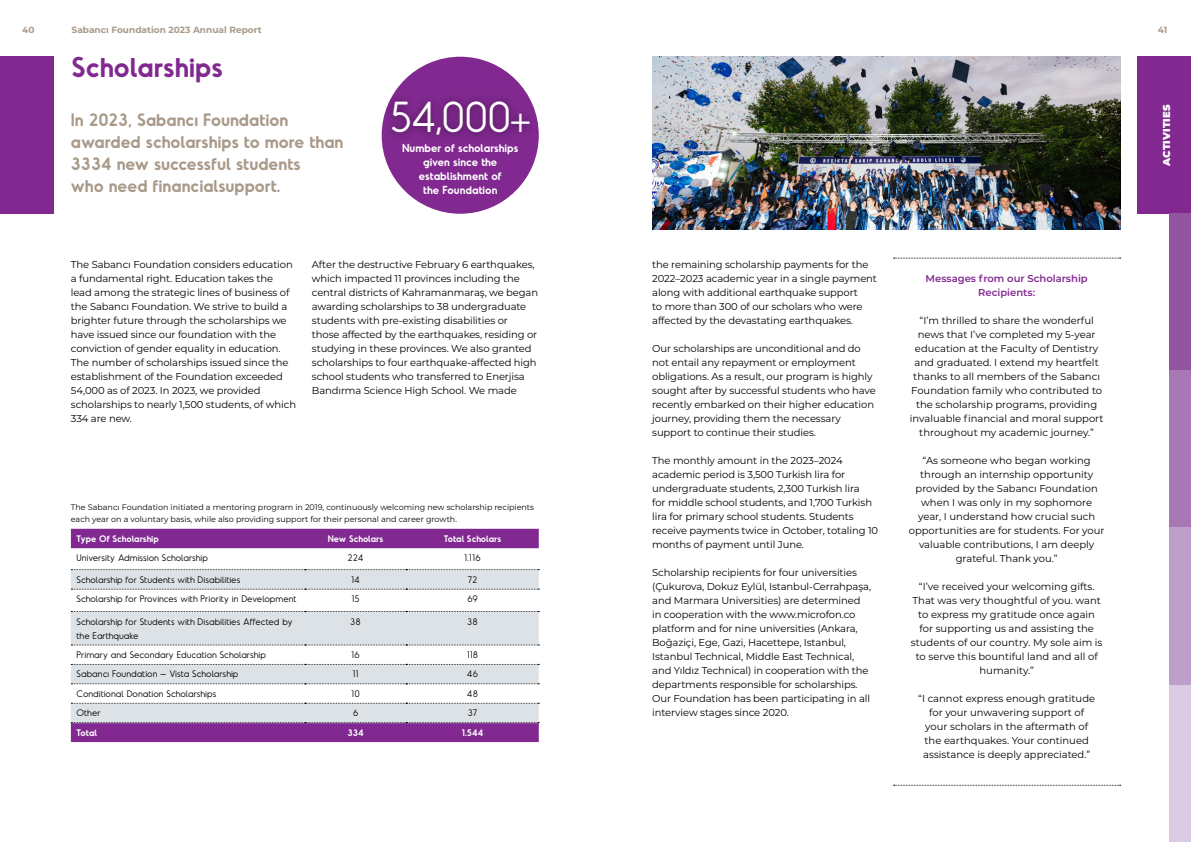
<style>
.page{position:relative;width:1191px;height:842px;background:#fff}
.page>*{position:absolute;margin:0;border:0;box-sizing:border-box;transform-origin:0 0}
.t1{font:300 41px "Odudo Soft";color:#fff}
.t2{font:600 27.1px "Odudo Soft";color:#812990}
.t3{font:600 17px/22px "Odudo Soft";color:#a89989}
.t4{font:600 11px/14px "Odudo Soft";color:#fff;text-align:center}
.t5{font:10px/14px "Montserrat";letter-spacing:-.01em;color:#000}
.t6{font:600 10px/14px "Montserrat";color:#812990;text-align:center}
.t7{font:900 10px "Montserrat";letter-spacing:.02em;color:#fff}
.t8{font:300 9px/14px "Odudo Soft";color:#000}
.t9{font:600 9px "Odudo Soft";color:#fff}
.t10{font:700 9px "Montserrat";color:#a89989}
.t11{font:8px/12px "Montserrat";color:#000}
.s1{font-size:34px}
</style>
<div class="page">
<div style="left:1137px;top:57px;width:54px;height:157px;background:#812990"></div>
<div style="left:0;top:57px;width:54px;height:157px;background:#812990"></div>
<div style="left:1169px;top:214px;width:22px;height:157px;background:#9253a1"></div>
<div style="left:1169px;top:371px;width:22px;height:157px;background:#a778b4"></div>
<div style="left:1169px;top:528px;width:22px;height:157px;background:#be9eca"></div>
<div style="left:1169px;top:685px;width:22px;height:157px;background:#dbcae3"></div>
<div style="left:71px;top:529px;width:468px;height:19px;background:#812990"></div>
<svg style="left:71px;top:570px;width:468px;height:152px;fill:#dde2e6"></svg>
<svg style="left:71px;top:569px;width:468px;height:1px"></svg>
<svg style="left:71px;top:589px;width:468px;height:1px"></svg>
<svg style="left:71px;top:611px;width:468px;height:1px"></svg>
<svg style="left:71px;top:645px;width:468px;height:1px"></svg>
<svg style="left:71px;top:664px;width:468px;height:1px"></svg>
<svg style="left:71px;top:683px;width:468px;height:1px"></svg>
<svg style="left:71px;top:703px;width:468px;height:1px"></svg>
<svg style="left:71px;top:722px;width:468px;height:20px;background:#822f90"></svg>
<div style="left:382px;top:57px;width:157px;height:157px;background:#812990;border-radius:50%"></div>
<div style="left:383px;top:93px;width:155px;height:51px;background:#000;opacity:.5"></div>
<svg style="left:893px;top:258px;width:227px;height:1px"></svg>
<svg style="left:893px;top:785px;width:227px;height:1px"></svg>
<img style="left:652px;top:57px;width:468px;height:172px">
<p class="t10" style="left:22px;top:23px;width:14px">40</p>
<p class="t10" style="left:72px;top:23px;width:192px">Sabancı Foundation 2023 Annual Report</p>
<p class="t10" style="left:1157px;top:23px;width:11px">41</p>
<h2 class="t2" style="left:72px;top:49px;width:153px">Scholarships</h2>
<h3 class="t3" style="left:71px;top:108px;width:274px">In 2023, Sabancı Foundation awarded scholarships to more than<br>3334 new successful students<br>who need financialsupport.</h3>
<h1 class="t1" style="left:389px;top:92px;width:143px">54,000<span class="s1">+</span></h1>
<p class="t4" style="left:402px;top:141px;width:118px">Number of scholarships given since the establishment of<br>the Foundation</p>
<p class="t5" style="left:71px;top:257px;width:227px">The Sabancı Foundation considers education a fundamental right. Education takes the lead among the strategic lines of business of the Sabancı Foundation. We strive to build a brighter future through the scholarships we have issued since our foundation with the conviction of gender equality in education.<br>The number of scholarships issued since the establishment of the Foundation exceeded 54,000 as of 2023. In 2023, we provided scholarships to nearly 1,500 students, of which 334 are new.</p>
<p class="t5" style="left:312px;top:257px;width:228px">After the destructive February 6 earthquakes, which impacted 11 provinces including the central districts of Kahramanmaraş, we began awarding scholarships to 38 undergraduate students with pre-existing disabilities or<br>those affected by the earthquakes, residing or studying in these provinces. We also granted scholarships to four earthquake-affected high school students who transferred to Enerjisa Bandırma Science High School. We made</p>
<p class="t11" style="left:71px;top:500px;width:465px">The Sabancı Foundation initiated a mentoring program in 2019, continuously welcoming new scholarship recipients each year on a voluntary basis, while also providing support for their personal and career growth.</p>
<p class="t9" style="left:77px;top:533px;width:84px">Type Of Scholarship</p>
<p class="t9" style="left:328px;top:533px;width:57px">New Scholars</p>
<p class="t9" style="left:444px;top:533px;width:59px">Total Scholars</p>
<p class="t8" style="left:77px;top:551px;width:133px">University Admission Scholarship</p>
<p class="t8" style="left:347px;top:551px;width:18px">224</p>
<p class="t8" style="left:464px;top:551px;width:18px">1.116</p>
<p class="t8" style="left:77px;top:572px;width:165px">Scholarship for Students with Disabilities</p>
<p class="t8" style="left:351px;top:572px;width:10px">14</p>
<p class="t8" style="left:468px;top:572px;width:11px">72</p>
<p class="t8" style="left:77px;top:592px;width:221px">Scholarship for Provinces with Priority in Development</p>
<p class="t8" style="left:351px;top:592px;width:10px">15</p>
<p class="t8" style="left:467px;top:592px;width:12px">69</p>
<p class="t8" style="left:77px;top:614px;width:217px">Scholarship for Students with Disabilities Affected by the Earthquake</p>
<p class="t8" style="left:350px;top:614px;width:12px">38</p>
<p class="t8" style="left:467px;top:614px;width:12px">38</p>
<p class="t8" style="left:77px;top:648px;width:191px">Primary and Secondary Education Scholarship</p>
<p class="t8" style="left:351px;top:648px;width:10px">16</p>
<p class="t8" style="left:467px;top:648px;width:13px">118</p>
<p class="t8" style="left:77px;top:667px;width:163px">Sabancı Foundation – Vista Scholarship</p>
<p class="t8" style="left:352px;top:667px;width:8px">11</p>
<p class="t8" style="left:467px;top:667px;width:13px">46</p>
<p class="t8" style="left:77px;top:686px;width:141px">Conditional Donation Scholarships</p>
<p class="t8" style="left:351px;top:686px;width:10px">10</p>
<p class="t8" style="left:467px;top:686px;width:13px">48</p>
<p class="t8" style="left:77px;top:706px;width:26px">Other</p>
<p class="t8" style="left:353px;top:706px;width:7px">6</p>
<p class="t8" style="left:468px;top:706px;width:11px">37</p>
<p class="t9" style="left:77px;top:727px;width:22px">Total</p>
<p class="t9" style="left:347px;top:727px;width:18px">334</p>
<p class="t9" style="left:462px;top:727px;width:23px">1.544</p>
<p class="t5" style="left:652px;top:257px;width:226px">the remaining scholarship payments for the 2022–2023 academic year in a single payment along with additional earthquake support<br>to more than 300 of our scholars who were affected by the devastating earthquakes.</p>
<p class="t5" style="left:652px;top:341px;width:225px">Our scholarships are unconditional and do not entail any repayment or employment obligations. As a result, our program is highly sought after by successful students who have recently embarked on their higher education journey, providing them the necessary support to continue their studies.</p>
<p class="t5" style="left:652px;top:453px;width:227px">The monthly amount in the 2023–2024 academic period is 3,500 Turkish lira for undergraduate students, 2,300 Turkish lira<br>for middle school students, and 1,700 Turkish lira for primary school students. Students receive payments twice in October, totaling 10 months of payment until June.</p>
<p class="t5" style="left:652px;top:565px;width:220px">Scholarship recipients for four universities (Çukurova, Dokuz Eylül, Istanbul-Cerrahpaşa, and Marmara Universities) are determined in cooperation with the www.microfon.co platform and for nine universities (Ankara, Boğaziçi, Ege, Gazi, Hacettepe, Istanbul, Istanbul Technical, Middle East Technical, and Yıldız Technical) in cooperation with the departments responsible for scholarships.<br>Our Foundation has been participating in all interview stages since 2020.</p>
<p class="t6" style="left:925px;top:271px;width:164px">Messages from our Scholarship<br>Recipients:</p>
<p class="t5" style="left:909px;top:313px;width:195px;text-align:center">“I’m thrilled to share the wonderful news that I’ve completed my 5-year education at the Faculty of Dentistry and graduated. I extend my heartfelt thanks to all members of the Sabancı Foundation family who contributed to the scholarship programs, providing invaluable financial and moral support throughout my academic journey.”</p>
<p class="t5" style="left:908px;top:453px;width:197px;text-align:center">“As someone who began working through an internship opportunity provided by the Sabancı Foundation when I was only in my sophomore year, I understand how crucial such opportunities are for students. For your valuable contributions, I am deeply grateful. Thank you.”</p>
<p class="t5" style="left:911px;top:579px;width:193px;text-align:center">“I’ve received your welcoming gifts.<br>That was very thoughtful of you. want to express my gratitude once again for supporting us and assisting the students of our country. My sole aim is to serve this bountiful land and all of humanity.”</p>
<p class="t5" style="left:918px;top:691px;width:178px;text-align:center">“I cannot express enough gratitude for your unwavering support of your scholars in the aftermath of the earthquakes. Your continued assistance is deeply appreciated.”</p>
<p class="t7" style="left:1159px;top:166px;width:63px;rotate:-90deg">ACTIVITIES</p>
</div>
